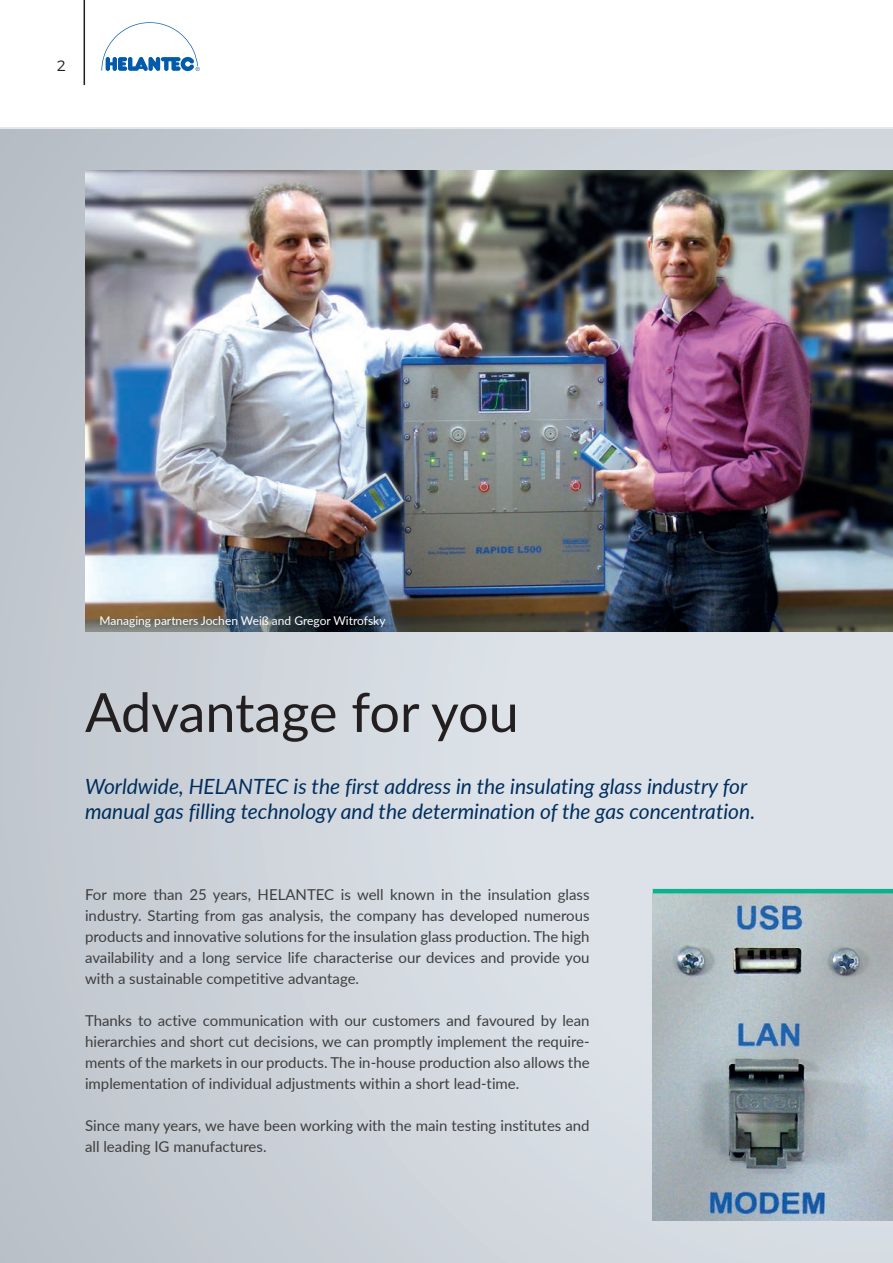
<style>
.page{position:relative;width:893px;height:1263px;background:#fff}
.page>*{position:absolute;margin:0;border:0;box-sizing:border-box;transform-origin:0 0}
.t1{font:54px "Lato";letter-spacing:-.005em;color:#231f20}
.t2{font:italic 21px/25.2px "Lato";color:#002e5e}
.t3{font:15px/21px "Lato";color:#3e3e3f;text-align:justify}
.t4{font:300 15px "Montserrat";color:#231f20}
.t5{font:12px "Lato";color:#fff}
</style>
<div class="page">
<div style="left:0;top:129px;width:893px;height:1134px;background:linear-gradient(to right,#c2c8cf,#dfe5eb)"></div>
<hr style="left:892px;top:170px;width:1px;height:719px;background:#002e5e">
<img style="left:85px;top:170px;width:808px;height:461px">
<img style="left:653px;top:893px;width:239px;height:327px">
<hr style="left:892px;top:889px;width:1px;height:331px;background:#0ab38d">
<hr style="left:653px;top:889px;width:240px;height:4px;background:#0ab38d">
<hr style="left:84px;top:0;width:1px;height:85px;background:#231f20">
<svg style="left:101px;top:22px;width:99px;height:49px"></svg>
<p class="t4" style="left:57px;top:56px;width:11px">2</p>
<p class="t5" style="left:100px;top:612px;width:287px">Managing partners Jochen Weiß and Gregor Witrofsky</p>
<h1 class="t1" style="left:85px;top:674px;width:435px">Advantage for you</h1>
<h2 class="t2" style="left:85px;top:773px;width:672px">Worldwide, HELANTEC is the first address in the insulating glass industry for manual gas filling technology and the determination of the gas concentration.</h2>
<p class="t3" style="left:85px;top:883px;width:506px">For more than 25 years, HELANTEC is well known in the insulation glass industry. Starting from gas analysis, the company has developed numerous products and innovative solutions for the insulation glass production. The high availability and a long service life characterise our devices and provide you with a sustainable competitive advantage.</p>
<p class="t3" style="left:85px;top:1009px;width:506px">Thanks to active communication with our customers and favoured by lean hierarchies and short cut decisions, we can promptly implement the require&shy;ments of the markets in our products. The in-house production also allows the implementation of individual adjustments within a short lead-time.</p>
<p class="t3" style="left:85px;top:1114px;width:506px">Since many years, we have been working with the main testing institutes and all leading IG manufactures.</p>
</div>
